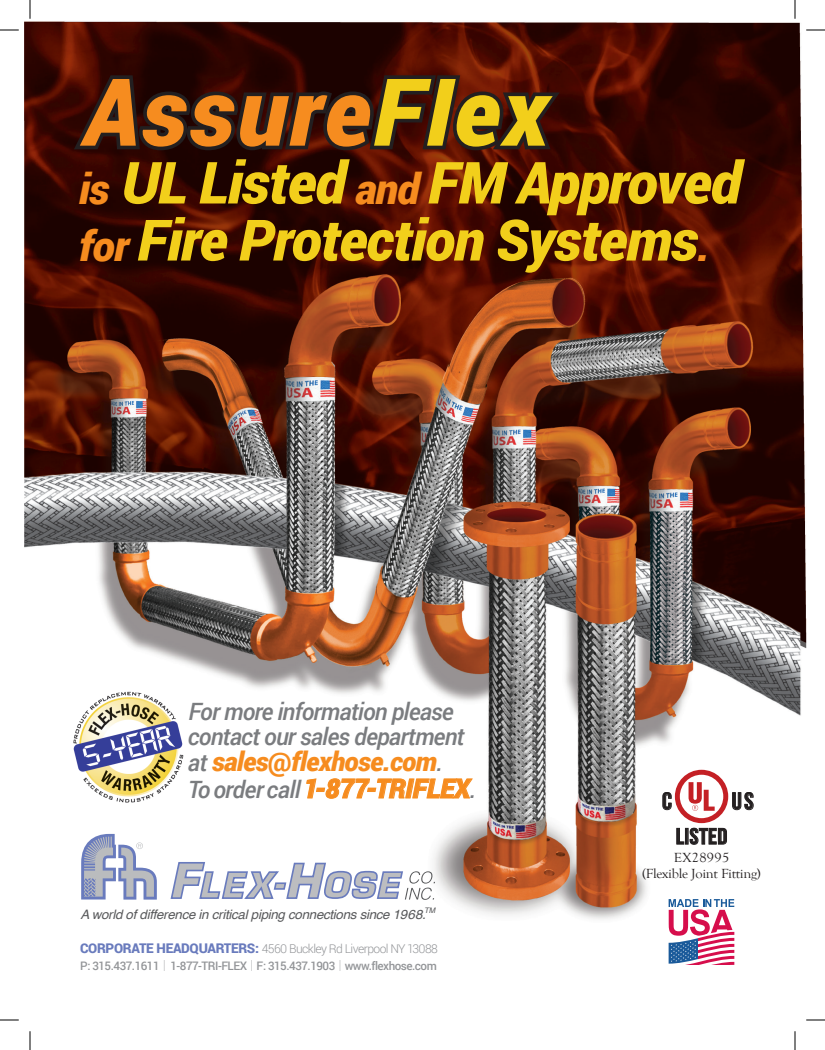
<style>
.page{position:relative;width:825px;height:1050px;background:#fff}
.page>*{position:absolute;margin:0;border:0;box-sizing:border-box;transform-origin:0 0}
.t1{font:italic 900 58.12px "Roboto";letter-spacing:-.02em;color:#f2cf1b}
.t2{font:italic 900 57px "Roboto";letter-spacing:-.02em;color:#f2cf1b}
.t3{font:italic 900 26.75px/26.8px "Roboto";letter-spacing:-.025em;color:#f68c1f}
.t4{font:24px "Bebas Neue";color:#231f20;scale:1.06 1}
.t5{font:italic 500 23.88px/24.2px "Roboto";letter-spacing:-.035em;color:#7a7c7f}
.t6{font:22.62px "Bebas Neue";letter-spacing:.02em;color:#231f20;scale:1.06 1}
.t7{font:13.62px/15.8px "Goudy Old Style T";letter-spacing:-.02em;color:#231f20;text-align:center;scale:1.06 1}
.t8{font:italic 13px "Helvetica";letter-spacing:-.02em;color:#58595b}
.t9{font:300 12.12px "Roboto";letter-spacing:-.05em;color:#939598}
.t10{font:500 11.75px "Roboto";letter-spacing:-.045em;color:#939598}
.s1{font-size:42.25px;color:#f68c1f}
.s2{font-weight:500;font-size:23.88px;color:#7a7c7f}
.s3{font-style:normal}
.s4{font-weight:900;font-size:13.38px;color:#697bbd}
.s5{font-weight:100;font-size:15.25px}
</style>
<div class="page">
<img style="left:24px;top:21px;width:782px;height:944px">
<svg style="left:170px;top:861px;width:265px;height:39px"></svg>
<svg style="left:81px;top:834px;width:76px;height:66px"></svg>
<svg style="left:307px;top:779px;width:165px;height:19px"></svg>
<img style="left:72px;top:690px;width:114px;height:114px">
<svg style="left:669px;top:899px;width:65px;height:66px"></svg>
<svg style="left:74px;top:75px;width:486px;height:75px;background:#7f4c13"></svg>
<svg style="left:662px;top:770px;width:92px;height:75px"></svg>
<svg style="left:0;top:29px;width:19px;height:2px"></svg>
<svg style="left:806px;top:29px;width:19px;height:2px"></svg>
<svg style="left:0;top:1019px;width:19px;height:2px"></svg>
<svg style="left:806px;top:1019px;width:19px;height:2px"></svg>
<svg style="left:29px;top:0;width:2px;height:19px"></svg>
<svg style="left:29px;top:1031px;width:2px;height:19px"></svg>
<svg style="left:794px;top:0;width:2px;height:19px"></svg>
<svg style="left:794px;top:1031px;width:2px;height:19px"></svg>
<p class="t1" style="left:79px;top:142px;width:664px"><span class="s1">is</span> UL Listed <span class="s1">and</span> FM Approved</p>
<p class="t2" style="left:79px;top:200px;width:632px"><span class="s1">for</span> Fire Protection Systems<span class="s1">.</span></p>
<p class="t5" style="left:188px;top:699px;width:278px">For more information please contact our sales department</p>
<p class="t3" style="left:188px;top:747px;width:290px"><span class="s2">at</span> sales<span class="s3">@</span>flexhose.com<span class="s2">.<br>Toordercall</span>1-877-TRIFLEX<span class="s2">.</span></p>
<p class="t8" style="left:80px;top:904px;width:356px">A world of difference in critical piping connections since 1968.<sup>TM</sup></p>
<p class="t9" style="left:80px;top:941px;width:359px"><span class="s4">CORPORATE HEADQUARTERS:</span> 4560 Buckley Rd Liverpool NY 13088</p>
<p class="t10" style="left:80px;top:957px;width:358px">P: 315.437.1611 <span class="s5">I</span> 1-877-TRI-FLEX <span class="s5">I</span> F: 315.437.1903 <span class="s5">I</span> www.flexhose.com</p>
<p class="t4" style="left:662px;top:788px;width:11px">C</p>
<p class="t4" style="left:732px;top:788px;width:22px">US</p>
<p class="t6" style="left:676px;top:824px;width:50px">LISTED</p>
<p class="t7" style="left:642px;top:850px;width:114px">EX28995<br>(Flexible Joint Fitting)</p>
</div>
